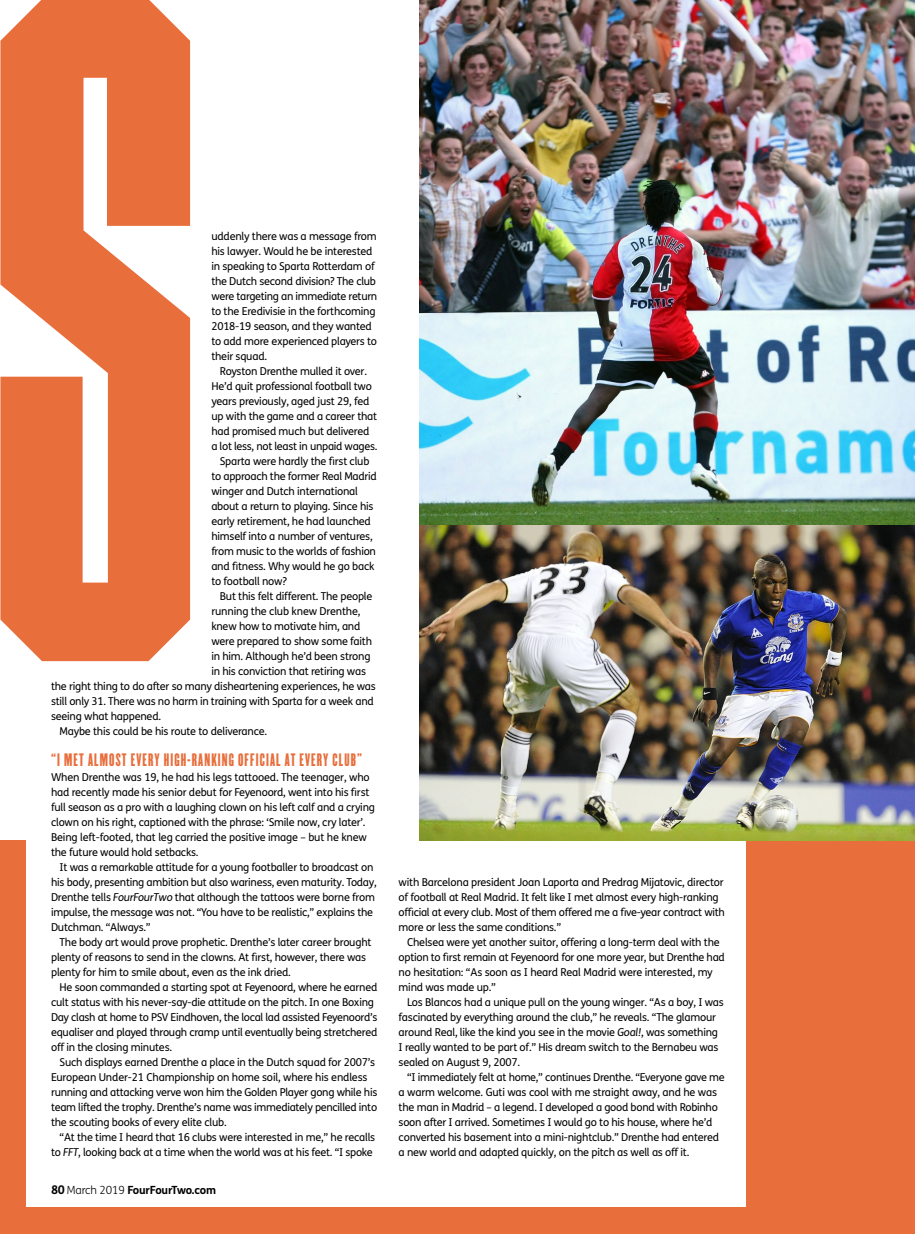
<style>
.page{position:relative;width:915px;height:1234px;background:#fff}
.page>*{position:absolute;margin:0;border:0;box-sizing:border-box;transform-origin:0 0}
.t1{font:15.75px "Champion HTF Featherweight";letter-spacing:.07em;color:#e86e3c}
.t2{font:700 11.25px "FS Me";letter-spacing:-.015em;color:#000}
.t3{font:10.8px/15px "FS Me";letter-spacing:-.02em;color:#000}
.s1{font-style:italic}
.s2{font-size:12px}
.s3{font-weight:300}
</style>
<div class="page">
<div style="left:746px;top:840px;width:168px;height:367px;background:#e86e3c"></div>
<img style="left:420px;top:0;width:494px;height:840px">
<div style="left:0;top:1207px;width:914px;height:26px;background:#e86e3c"></div>
<div style="left:0;top:840px;width:26px;height:388px;background:#e86e3c"></div>
<svg style="left:0;top:0;width:190px;height:661px;fill:#e86e3c"></svg>
<p class="t3" style="left:211px;top:229px;width:167px">uddenly there was a message from his lawyer. Would he be interested in speaking to Sparta Rotterdam of the Dutch second division? The club were targeting an immediate return to the Eredivisie in the forthcoming<br>2018-19 season, and they wanted to add more experienced players to their squad.</p>
<p class="t3" style="left:220px;top:363px;width:148px">Royston Drenthe mulled it over.</p>
<p class="t3" style="left:211px;top:378px;width:162px">He’d quit professional football two</p>
<p class="t3" style="left:211px;top:393px;width:159px">years previously, aged just 29, fed</p>
<p class="t3" style="left:211px;top:408px;width:167px">up with the game and a career that</p>
<p class="t3" style="left:211px;top:423px;width:159px">had promised much but delivered</p>
<p class="t3" style="left:211px;top:438px;width:167px">a lot less, not least in unpaid wages.</p>
<p class="t3" style="left:220px;top:453px;width:151px">Sparta were hardly the first club</p>
<p class="t3" style="left:211px;top:468px;width:167px">to approach the former Real Madrid</p>
<p class="t3" style="left:211px;top:483px;width:148px">winger and Dutch international</p>
<p class="t3" style="left:211px;top:498px;width:164px">about a return to playing. Since his</p>
<p class="t3" style="left:211px;top:513px;width:161px">early retirement, he had launched</p>
<p class="t3" style="left:211px;top:528px;width:163px">himself into a number of ventures,</p>
<p class="t3" style="left:211px;top:543px;width:166px">from music to the worlds of fashion</p>
<p class="t3" style="left:211px;top:558px;width:165px">and fitness. Why would he go back</p>
<p class="t3" style="left:211px;top:573px;width:77px">to football now?</p>
<p class="t3" style="left:220px;top:588px;width:154px">But this felt different. The people</p>
<p class="t3" style="left:211px;top:603px;width:151px">running the club knew Drenthe,</p>
<p class="t3" style="left:211px;top:618px;width:150px">knew how to motivate him, and</p>
<p class="t3" style="left:211px;top:633px;width:162px">were prepared to show some faith</p>
<p class="t3" style="left:211px;top:648px;width:161px">in him. Although he’d been strong</p>
<p class="t3" style="left:211px;top:663px;width:156px">in his conviction that retiring was</p>
<p class="t3" style="left:51px;top:678px;width:326px">the right thing to do after so many disheartening experiences, he was</p>
<p class="t3" style="left:51px;top:693px;width:324px">still only 31. There was no harm in training with Sparta for a week and</p>
<p class="t3" style="left:51px;top:708px;width:111px">seeing what happened.</p>
<p class="t3" style="left:60px;top:723px;width:209px">Maybe this could be his route to deliverance.</p>
<h1 class="t1" style="left:51px;top:749px;width:312px">“I MET ALMOST EVERY HIGH-RANKING OFFICIAL AT EVERY CLUB”</h1>
<p class="t3" style="left:51px;top:769px;width:325px">When Drenthe was 19, he had his legs tattooed. The teenager, who had recently made his senior debut for Feyenoord, went into his first full season as a pro with a laughing clown on his left calf and a crying clown on his right, captioned with the phrase: ‘Smile now, cry later’.<br>Being left-footed, that leg carried the positive image – but he knew the future would hold setbacks.</p>
<p class="t3" style="left:51px;top:858px;width:327px;text-indent:9px">It was a remarkable attitude for a young footballer to broadcast on his body, presenting ambition but also wariness, even maturity. Today, Drenthe tells <span class="s1">FourFourTwo</span> that although the tattoos were borne from impulse, the message was not. “You have to be realistic,” explains the Dutchman. “Always.”</p>
<p class="t3" style="left:51px;top:933px;width:322px;text-indent:9px">The body art would prove prophetic. Drenthe’s later career brought plenty of reasons to send in the clowns. At first, however, there was plenty for him to smile about, even as the ink dried.</p>
<p class="t3" style="left:51px;top:978px;width:328px;text-indent:9px">He soon commanded a starting spot at Feyenoord, where he earned cult status with his never-say-die attitude on the pitch. In one Boxing Day clash at home to PSV Eindhoven, the local lad assisted Feyenoord’s equaliser and played through cramp until eventually being stretchered off in the closing minutes.</p>
<p class="t3" style="left:51px;top:1053px;width:327px;text-indent:9px">Such displays earned Drenthe a place in the Dutch squad for 2007’s European Under-21 Championship on home soil, where his endless running and attacking verve won him the Golden Player gong while his team lifted the trophy. Drenthe’s name was immediately pencilled into the scouting books of every elite club.</p>
<p class="t3" style="left:51px;top:1128px;width:325px;text-align:right">“At the time I heard that 16 clubs were interested in me,” he recalls to <span class="s1">FFT</span>, looking back at a time when the world was at his feet. “I spoke</p>
<p class="t2" style="left:51px;top:1180px;width:166px"><span class="s2">80</span> <span class="s3">March 2019</span> FourFourTwo.com</p>
<p class="t3" style="left:398px;top:873px;width:327px">with Barcelona president Joan Laporta and Predrag Mijatovic, director of football at Real Madrid. It felt like I met almost every high-ranking official at every club. Most of them offered me a five-year contract with more or less the same conditions.”</p>
<p class="t3" style="left:398px;top:933px;width:327px;text-indent:9px">Chelsea were yet another suitor, offering a long-term deal with the option to first remain at Feyenoord for one more year, but Drenthe had no hesitation: “As soon as I heard Real Madrid were interested, my mind was made up.”</p>
<p class="t3" style="left:398px;top:993px;width:326px;text-indent:9px">Los Blancos had a unique pull on the young winger. “As a boy, I was fascinated by everything around the club,” he reveals. “The glamour around Real, like the kind you see in the movie <span class="s1">Goal!</span>, was something I really wanted to be part of.” His dream switch to the Bernabeu was sealed on August 9, 2007.</p>
<p class="t3" style="left:398px;top:1068px;width:327px;text-indent:9px">“I immediately felt at home,” continues Drenthe. “Everyone gave me a warm welcome. Guti was cool with me straight away, and he was the man in Madrid – a legend. I developed a good bond with Robinho soon after I arrived. Sometimes I would go to his house, where he’d converted his basement into a mini-nightclub.” Drenthe had entered a new world and adapted quickly, on the pitch as well as off it.</p>
</div>
